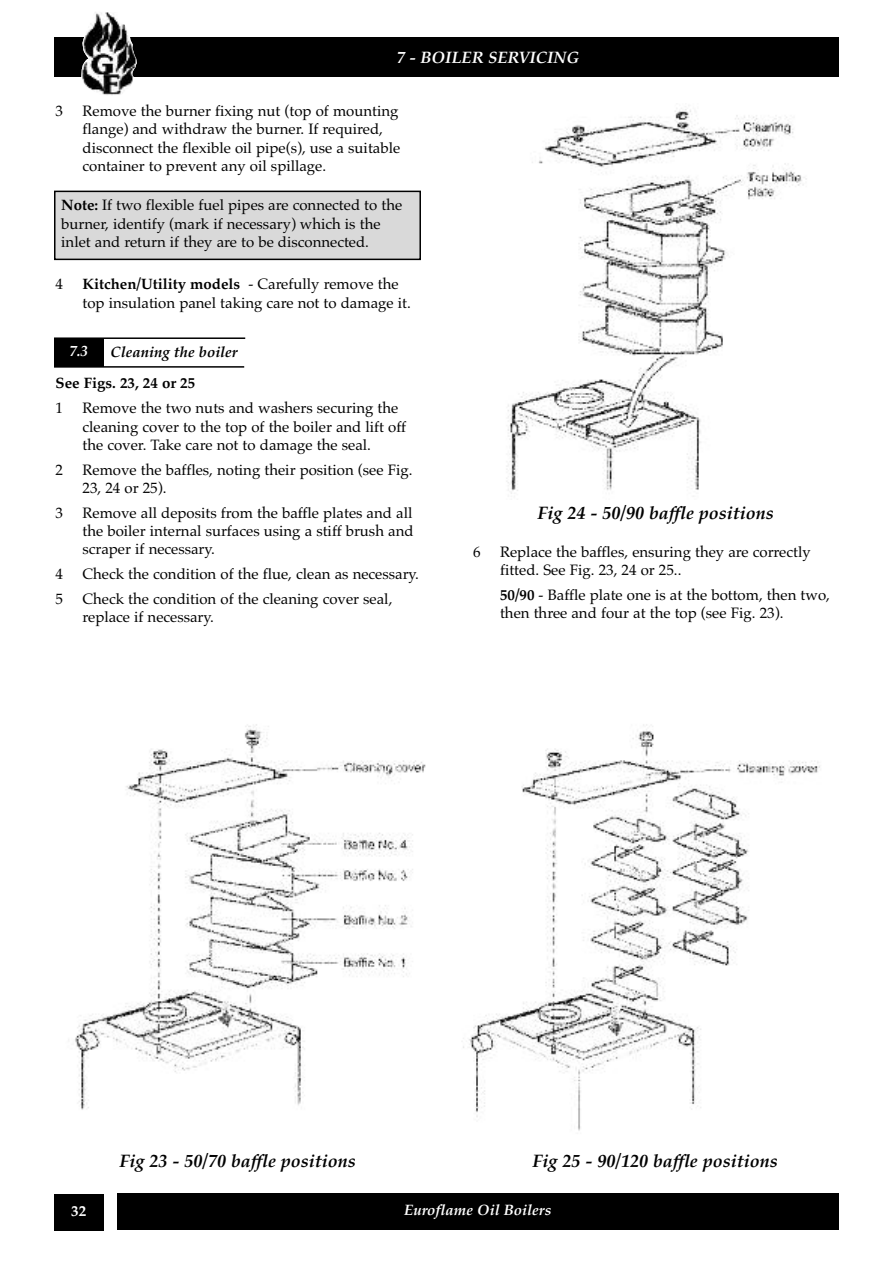
<style>
.page{position:relative;width:893px;height:1263px;background:#fff}
.page>*{position:absolute;margin:0;border:0;box-sizing:border-box;transform-origin:0 0}
.t1{font:italic 700 18px "Palatino";color:#000}
.t2{font:italic 700 16.5px "Palatino";color:#fff}
.t3{font:15px/18.3px "Palatino";color:#000}
.t4{font:italic 700 15px "Palatino";color:#fff}
.t5{font:700 15px "Palatino";color:#000}
.t6{font:italic 700 15px "Palatino";color:#000}
.t7{font:700 15px "Palatino";color:#fff}
.s1{font-weight:700}
</style>
<div class="page">
<div style="left:54px;top:1194px;width:50px;height:36px;background:#000"></div>
<div style="left:117px;top:1193px;width:721px;height:36px;background:#000"></div>
<div style="left:54px;top:38px;width:785px;height:39px;background:#000"></div>
<img style="left:81px;top:12px;width:56px;height:83px">
<div style="left:55px;top:191px;width:365px;height:68px;background:#d9d9d9"></div>
<div style="left:54px;top:191px;width:367px;height:69px;border:2px solid #000"></div>
<div style="left:54px;top:338px;width:50px;height:29px;background:#000"></div>
<hr style="left:54px;top:337px;width:191px;height:2px;background:#000">
<hr style="left:54px;top:366px;width:190px;height:2px;background:#000">
<img style="left:75px;top:724px;width:745px;height:407px">
<img style="left:506px;top:108px;width:301px;height:386px">
<p class="t2" style="left:397px;top:48px;width:184px">7 - BOILER SERVICING</p>
<p class="t3" style="left:56px;top:102px;width:9px">3</p>
<p class="t3" style="left:82px;top:102px;width:319px">Remove the burner fixing nut (top of mounting flange) and withdraw the burner. If required, disconnect the flexible oil pipe(s), use a suitable container to prevent any oil spillage.</p>
<p class="t3" style="left:61px;top:196px;width:343px"><span class="s1">Note:</span> If two flexible fuel pipes are connected to the burner, identify (mark if necessary) which is the inlet and return if they are to be disconnected.</p>
<p class="t3" style="left:55px;top:275px;width:9px">4</p>
<p class="t3" style="left:82px;top:275px;width:330px"><span class="s1">Kitchen/Utility models</span> - Carefully remove the top insulation panel taking care not to damage it.</p>
<p class="t4" style="left:69px;top:342px;width:20px">7.3</p>
<p class="t6" style="left:110px;top:343px;width:129px">Cleaning the boiler</p>
<p class="t5" style="left:55px;top:374px;width:141px">See Figs. 23, 24 or 25</p>
<p class="t3" style="left:55px;top:399px;width:9px">1</p>
<p class="t3" style="left:82px;top:399px;width:325px">Remove the two nuts and washers securing the cleaning cover to the top of the boiler and lift off the cover. Take care not to damage the seal.</p>
<p class="t3" style="left:55px;top:460px;width:9px">2</p>
<p class="t3" style="left:82px;top:460px;width:332px">Remove the baffles, noting their position (see Fig.<br>23, 24 or 25).</p>
<p class="t3" style="left:55px;top:503px;width:9px">3</p>
<p class="t3" style="left:82px;top:503px;width:333px;text-align:justify">Remove all deposits from the baffle plates and all the boiler internal surfaces using a stiff brush and scraper if necessary.</p>
<p class="t3" style="left:55px;top:565px;width:9px">4</p>
<p class="t3" style="left:82px;top:565px;width:338px">Check the condition of the flue, clean as necessary.</p>
<p class="t3" style="left:55px;top:589px;width:9px">5</p>
<p class="t3" style="left:82px;top:589px;width:311px">Check the condition of the cleaning cover seal, replace if necessary.</p>
<p class="t1" style="left:538px;top:502px;width:238px">Fig 24 - 50/90 baffle positions</p>
<p class="t3" style="left:473px;top:542px;width:9px">6</p>
<p class="t3" style="left:500px;top:542px;width:312px">Replace the baffles, ensuring they are correctly fitted. See Fig. 23, 24 or 25..</p>
<p class="t3" style="left:500px;top:585px;width:331px"><span class="s1">50/90</span> - Baffle plate one is at the bottom, then two, then three and four at the top (see Fig. 23).</p>
<p class="t1" style="left:120px;top:1150px;width:238px">Fig 23 - 50/70 baffle positions</p>
<p class="t1" style="left:532px;top:1150px;width:247px">Fig 25 - 90/120 baffle positions</p>
<p class="t7" style="left:71px;top:1201px;width:16px">32</p>
<p class="t4" style="left:404px;top:1201px;width:149px">Euroflame Oil Boilers</p>
</div>
